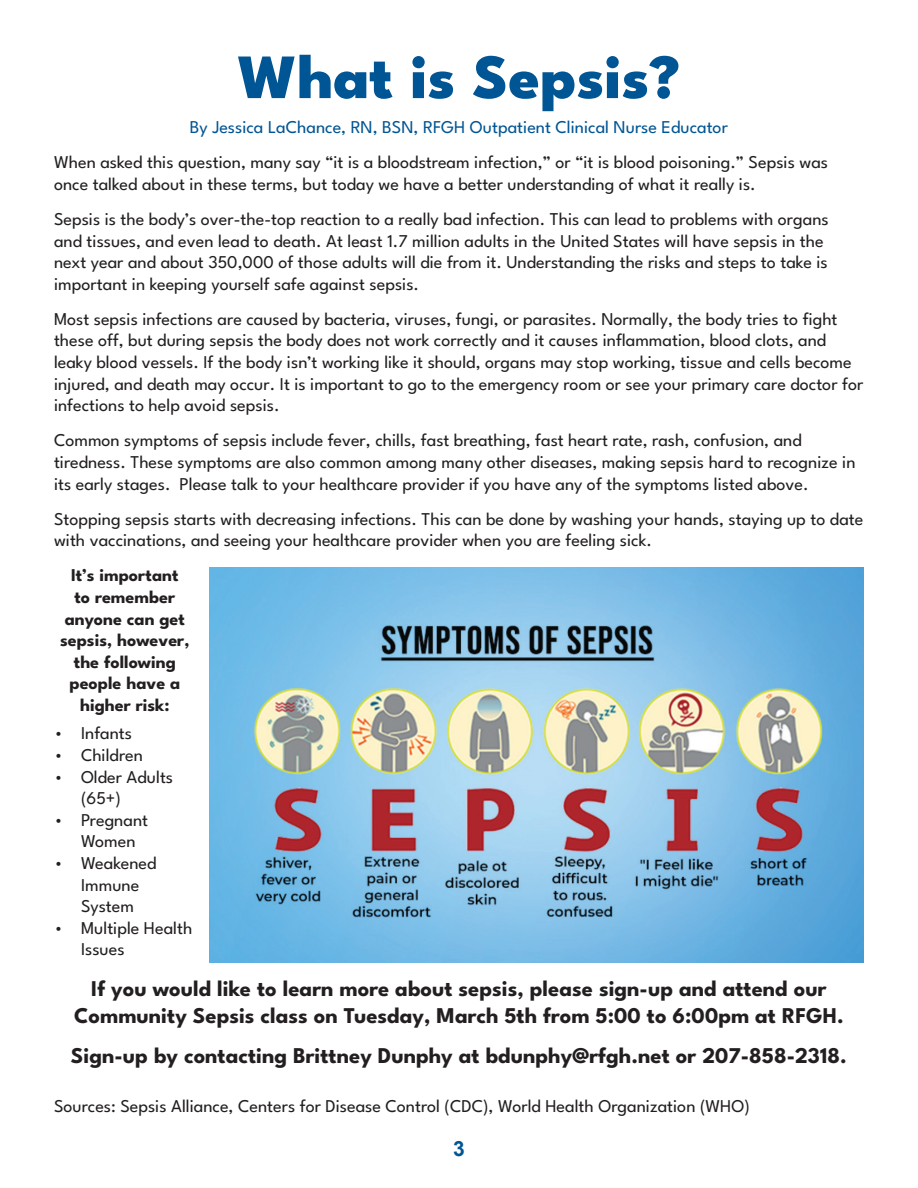
<style>
.page{position:relative;width:918px;height:1188px;background:#fff}
.page>*{position:absolute;margin:0;border:0;box-sizing:border-box;transform-origin:0 0}
.Headline{font:800 63px "League Spartan";color:#005594}
.t1{font:700 22.5px/27px "League Spartan";color:#231f20;text-align:center}
.t2{font:700 21px "Arial";color:#005594}
.t3{font:18px/21.6px "League Spartan";color:#231f20}
.t4{font:700 18px/21.6px "League Spartan";color:#231f20;text-align:center}
.t5{font:18px "League Spartan";color:#005594}
</style>
<div class="page">
<img style="left:209px;top:567px;width:654px;height:396px">
<p class="Headline" style="left:238px;top:27px;width:444px">What is Sepsis?</p>
<p class="t5" style="left:190px;top:114px;width:540px">By Jessica LaChance, RN, BSN, RFGH Outpatient Clinical Nurse Educator</p>
<p class="t3" style="left:54px;top:150px;width:776px">When asked this question, many say “it is a bloodstream infection,” or “it is blood poisoning.” Sepsis was once talked about in these terms, but today we have a better understanding of what it really is.</p>
<p class="t3" style="left:54px;top:207px;width:776px">Sepsis is the body’s over-the-top reaction to a really bad infection. This can lead to problems with organs and tissues, and even lead to death. At least 1.7 million adults in the United States will have sepsis in the next year and about 350,000 of those adults will die from it. Understanding the risks and steps to take is important in keeping yourself safe against sepsis.</p>
<p class="t3" style="left:54px;top:307px;width:811px">Most sepsis infections are caused by bacteria, viruses, fungi, or parasites. Normally, the body tries to fight these off, but during sepsis the body does not work correctly and it causes inflammation, blood clots, and leaky blood vessels. If the body isn’t working like it should, organs may stop working, tissue and cells become injured, and death may occur. It is important to go to the emergency room or see your primary care doctor for infections to help avoid sepsis.</p>
<p class="t3" style="left:54px;top:428px;width:803px">Common symptoms of sepsis include fever, chills, fast breathing, fast heart rate, rash, confusion, and tiredness. These symptoms are also common among many other diseases, making sepsis hard to recognize in its early stages. Please talk to your healthcare provider if you have any of the symptoms listed above.</p>
<p class="t3" style="left:54px;top:506px;width:811px">Stopping sepsis starts with decreasing infections. This can be done by washing your hands, staying up to date with vaccinations, and seeing your healthcare provider when you are feeling sick.</p>
<p class="t4" style="left:60px;top:563px;width:131px">It’s important<br>to remember anyone can get sepsis, however, the following people have a higher risk:</p>
<p class="t3" style="left:54px;top:721px;width:80px">• Infants</p>
<p class="t3" style="left:54px;top:743px;width:90px">• Children</p>
<p class="t3" style="left:81px;top:764px;width:94px;text-indent:-27px">• Older Adults (65+)</p>
<p class="t3" style="left:81px;top:807px;width:69px;text-indent:-27px">• Pregnant<br>Women</p>
<p class="t3" style="left:54px;top:851px;width:104px;text-align:center">• Weakened<br>Immune<br>System</p>
<p class="t3" style="left:81px;top:915px;width:113px;text-indent:-27px">• Multiple Health<br>Issues</p>
<p class="t1" style="left:74px;top:973px;width:771px">If you would like to learn more about sepsis, please sign-up and attend our<br>Community Sepsis class on Tuesday, March 5th from 5:00 to 6:00pm at RFGH.</p>
<p class="t1" style="left:71px;top:1041px;width:777px">Sign-up by contacting Brittney Dunphy at bdunphy@rfgh.net or 207-858-2318.</p>
<p class="t3" style="left:54px;top:1094px;width:697px">Sources: Sepsis Alliance, Centers for Disease Control (CDC), World Health Organization (WHO)</p>
<p class="t2" style="left:453px;top:1134px;width:13px">3</p>
</div>
